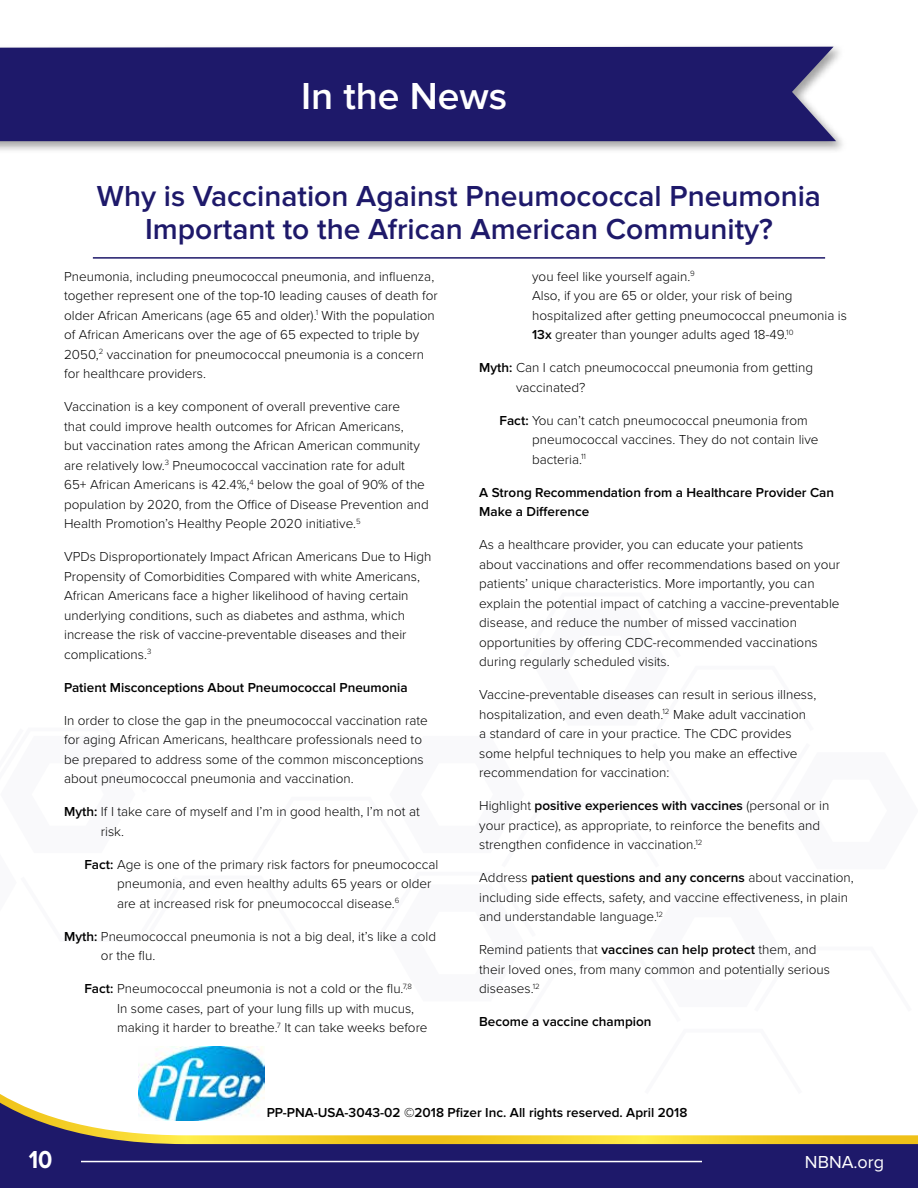
<style>
.page{position:relative;width:918px;height:1188px;background:#fff}
.page>*{position:absolute;margin:0;border:0;box-sizing:border-box;transform-origin:0 0}
.t1{font:600 39px "Proxima Nova";color:#fff}
.t2{font:600 30px/33px "Proxima Nova";color:#1e196a;text-align:center}
.t3{font:700 25.5px "Proxima Nova";color:#fff;scale:.9 1}
.t4{font:18px "Proxima Nova";color:#fff}
.t5{font:300 13.5px/19.5px "Proxima Nova";color:#000}
.t6{font:600 13.5px/19.5px "Proxima Nova";color:#000}
.s1{font-weight:600}
.s2{font-weight:700;font-size:25.5px}
</style>
<div class="page">
<div style="left:0;top:43px;width:848px;height:111px;background:#000;opacity:.37"></div>
<div style="left:0;top:47px;width:836px;height:94px;background:#1e196a"></div>
<svg style="left:0;top:1094px;width:918px;height:94px;fill:#1e196a"></svg>
<hr style="left:81px;top:1161px;width:621px;height:1px;background:#fff">
<hr style="left:93px;top:257px;width:732px;height:2px;background:#1e196a">
<div style="left:135px;top:1037px;width:319px;height:88px;background:#fff"></div>
<img style="left:138px;top:1047px;width:126px;height:73px">
<h1 class="t1" style="left:301px;top:74px;width:208px">In the News</h1>
<h2 class="t2" style="left:97px;top:181px;width:726px">Why is Vaccination Against Pneumococcal Pneumonia<br>Important to the African American Community?</h2>
<p class="t5" style="left:64px;top:267px;width:375px">Pneumonia, including pneumococcal pneumonia, and influenza, together represent one of the top-10 leading causes of death for older African Americans (age 65 and older).<sup>1</sup> With the population of African Americans over the age of 65 expected to triple by 2050,<sup>2</sup> vaccination for pneumococcal pneumonia is a concern for healthcare providers.</p>
<p class="t5" style="left:64px;top:397px;width:366px">Vaccination is a key component of overall preventive care<br>that could improve health outcomes for African Americans,<br>but vaccination rates among the African American community are relatively low.<sup>3</sup> Pneumococcal vaccination rate for adult 65+ African Americans is 42.4%,<sup>4</sup> below the goal of 90% of the population by 2020, from the Office of Disease Prevention and Health Promotion’s Healthy People 2020 initiative.<sup>5</sup></p>
<p class="t5" style="left:64px;top:547px;width:369px">VPDs Disproportionately Impact African Americans Due to High Propensity of Comorbidities Compared with white Americans, African Americans face a higher likelihood of having certain underlying conditions, such as diabetes and asthma, which increase the risk of vaccine-preventable diseases and their complications.<sup>3</sup></p>
<p class="t6" style="left:64px;top:678px;width:345px">Patient Misconceptions About Pneumococcal Pneumonia</p>
<p class="t5" style="left:64px;top:711px;width:365px">In order to close the gap in the pneumococcal vaccination rate for aging African Americans, healthcare professionals need to be prepared to address some of the common misconceptions about pneumococcal pneumonia and vaccination.</p>
<p class="t5" style="left:101px;top:802px;width:320px;text-indent:-37px"><span class="s1">Myth:</span> If I take care of myself and I’m in good health, I’m not at risk.</p>
<p class="t5" style="left:117px;top:855px;width:323px;text-indent:-33px"><span class="s1">Fact:</span> Age is one of the primary risk factors for pneumococcal pneumonia, and even healthy adults 65 years or older are at increased risk for pneumococcal disease.<sup>6</sup></p>
<p class="t5" style="left:101px;top:927px;width:337px;text-indent:-37px"><span class="s1">Myth:</span> Pneumococcal pneumonia is not a big deal, it’s like a cold or the flu.</p>
<p class="t5" style="left:117px;top:979px;width:312px;text-indent:-33px"><span class="s1">Fact:</span> Pneumococcal pneumonia is not a cold or the flu.<sup>7,8<br></sup>In some cases, part of your lung fills up with mucus, making it harder to breathe.<sup>7</sup> It can take weeks before</p>
<p class="t5" style="left:532px;top:267px;width:316px">you feel like yourself again.<sup>9<br></sup>Also, if you are 65 or older, your risk of being hospitalized after getting pneumococcal pneumonia is <span class="s1">13x</span> greater than younger adults aged 18-49.<sup>10</sup></p>
<p class="t5" style="left:516px;top:358px;width:299px;text-indent:-37px"><span class="s1">Myth:</span> Can I catch pneumococcal pneumonia from getting vaccinated?</p>
<p class="t5" style="left:532px;top:411px;width:288px;text-indent:-33px"><span class="s1">Fact:</span> You can’t catch pneumococcal pneumonia from pneumococcal vaccines. They do not contain live bacteria.<sup>11</sup></p>
<p class="t6" style="left:479px;top:483px;width:356px">A Strong Recommendation from a Healthcare Provider Can<br>Make a Difference</p>
<p class="t5" style="left:479px;top:535px;width:362px">As a healthcare provider, you can educate your patients about vaccinations and offer recommendations based on your patients’ unique characteristics. More importantly, you can explain the potential impact of catching a vaccine-preventable disease, and reduce the number of missed vaccination opportunities by offering CDC-recommended vaccinations during regularly scheduled visits.</p>
<p class="t5" style="left:479px;top:685px;width:339px">Vaccine-preventable diseases can result in serious illness, hospitalization, and even death.<sup>12</sup> Make adult vaccination a standard of care in your practice. The CDC provides some helpful techniques to help you make an effective recommendation for vaccination:</p>
<p class="t5" style="left:479px;top:796px;width:352px">Highlight <span class="s1">positive experiences with vaccines</span> (personal or in your practice), as appropriate, to reinforce the benefits and strengthen confidence in vaccination.<sup>12</sup></p>
<p class="t5" style="left:479px;top:868px;width:376px">Address <span class="s1">patient questions and any concerns</span> about vaccination, including side effects, safety, and vaccine effectiveness, in plain and understandable language.<sup>12</sup></p>
<p class="t5" style="left:479px;top:940px;width:352px">Remind patients that <span class="s1">vaccines can help protect</span> them, and their loved ones, from many common and potentially serious diseases.<sup>12</sup></p>
<p class="t6" style="left:479px;top:1012px;width:174px">Become a vaccine champion</p>
<p class="t6" style="left:267px;top:1103px;width:422px">PP-PNA-USA-3043-02 ©2018 Pfizer Inc. All rights reserved. April 2018</p>
<h3 class="t3" style="left:29px;top:1145px;width:28px">10</h3>
<h3 class="t4" style="left:805px;top:1152px;width:81px">NBNA.org<span class="s2">10</span></h3>
</div>
